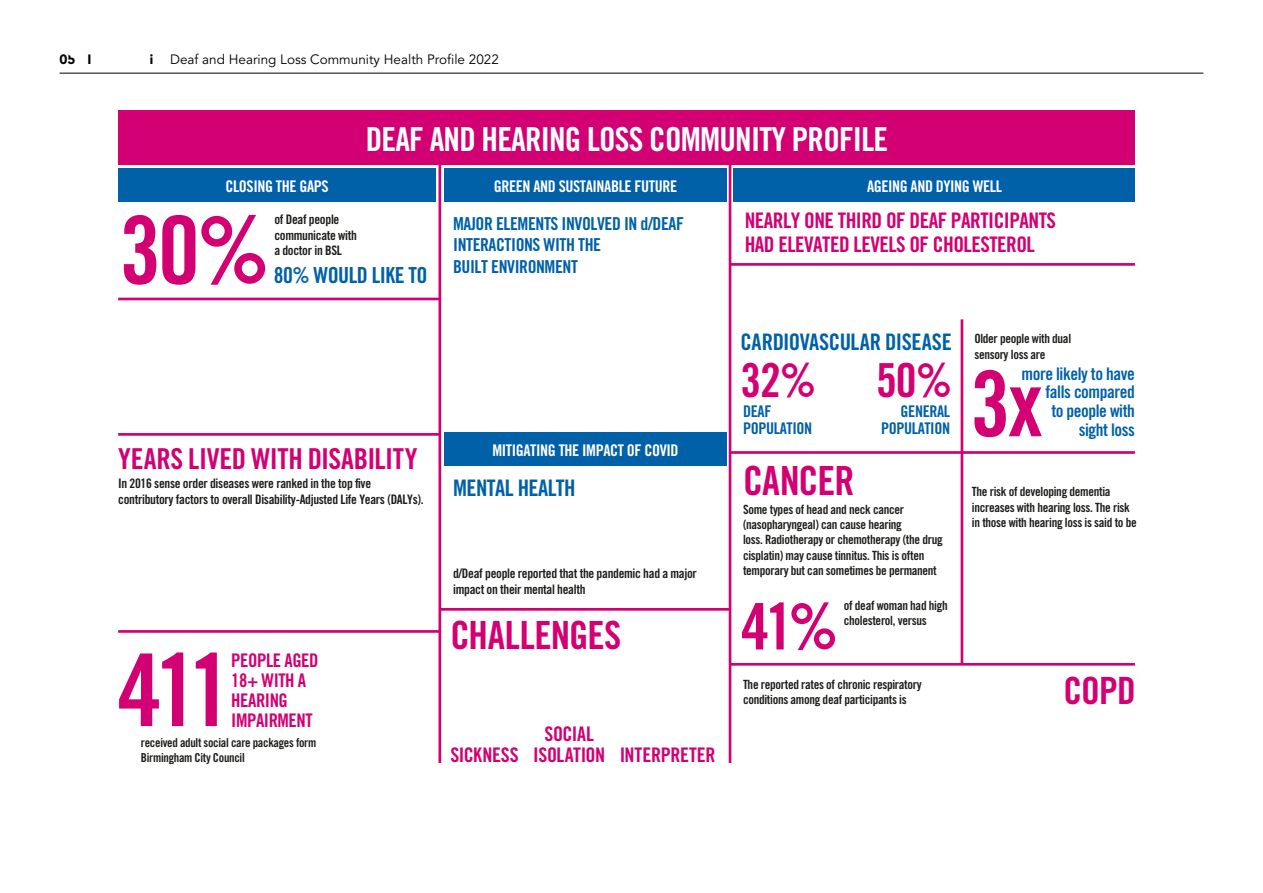
<style>
.page{position:relative;width:1263px;height:893px;background:#fff}
.page>*{position:absolute;margin:0;border:0;box-sizing:border-box;transform-origin:0 0}
.t1{font:100.5px "Trade Gothic LT Pro Bd Cn 20";color:#d20072}
.t2{font:94.05px "Trade Gothic LT Pro Bd Cn 20";color:#d20072}
.t3{font:90.75px "Trade Gothic LT Pro Bd Cn 20";color:#d20072}
.t4{font:64.35px "Trade Gothic LT Pro Bd Cn 20";color:#d20072}
.t5{font:46.95px "Trade Gothic LT Pro Bd Cn 20";color:#d20072}
.t6{font:40.2px "Trade Gothic LT Pro Bd Cn 20";letter-spacing:-.025em;color:#d20072}
.t7{font:38.85px "Trade Gothic LT Pro Bd Cn 20";letter-spacing:-.01em;color:#d20072}
.t8{font:37.5px "Trade Gothic LT Pro Bd Cn 20";color:#d20072}
.t9{font:33px "Trade Gothic LT Pro Bd Cn 20";letter-spacing:-.025em;color:#fff}
.t10{font:28.8px "Trade Gothic LT Pro Bd Cn 20";letter-spacing:-.015em;color:#d20072}
.t11{font:22.8px "Trade Gothic LT Pro Bd Cn 20";letter-spacing:-.025em;color:#0060a8}
.t12{font:22.05px "Trade Gothic LT Pro Bd Cn 20";letter-spacing:-.025em;color:#0060a8}
.t13{font:21.45px/24.2px "Trade Gothic LT Pro Bd Cn 20";letter-spacing:-.025em;color:#d20072}
.t14{font:20.1px/21.5px "Trade Gothic LT Pro Bd Cn 20";letter-spacing:-.015em;color:#d20072;text-align:center}
.t15{font:18.75px/20.1px "Trade Gothic LT Pro Bd Cn 20";letter-spacing:-.025em;color:#d20072}
.t16{font:17.85px/21.5px "Trade Gothic LT Pro Bd Cn 20";letter-spacing:-.025em;color:#0060a8}
.t17{font:17.4px/18.8px "Trade Gothic LT Pro Bd Cn 20";letter-spacing:-.025em;color:#0060a8;text-align:right}
.t18{font:16.05px "Trade Gothic LT Pro Bd Cn 20";letter-spacing:-.025em;color:#fff}
.t19{font:16.05px/17.4px "Trade Gothic LT Pro Bd Cn 20";letter-spacing:-.025em;color:#0060a8}
.t20{font:13.5px "Avenir LT Pro";color:#000}
.t21{font:13.05px/15.8px "Trade Gothic LT Pro Bd Cn 20";letter-spacing:-.025em;color:#1d1d1b}
.t22{font:12.75px/15.3px "Trade Gothic LT Pro Bd Cn 20";letter-spacing:-.025em;color:#1d1d1b}
.t23{font:12.3px/14.9px "Trade Gothic LT Pro Bd Cn 20";letter-spacing:-.025em;color:#1d1d1b}
.s1{font-weight:900}
</style>
<div class="page">
<hr style="left:60px;top:73px;width:1143px;height:1px;background:#000">
<div style="left:118px;top:111px;width:1017px;height:54px;background:#d20072"></div>
<div style="left:118px;top:169px;width:317px;height:33px;background:#0060a8"></div>
<div style="left:734px;top:169px;width:401px;height:33px;background:#0060a8"></div>
<div style="left:444px;top:169px;width:282px;height:33px;background:#0060a8"></div>
<hr style="left:438px;top:162px;width:3px;height:601px;background:#d20072">
<hr style="left:118px;top:298px;width:322px;height:2px;background:#d20072">
<div style="left:444px;top:433px;width:282px;height:33px;background:#0060a8"></div>
<hr style="left:729px;top:162px;width:2px;height:601px;background:#d20072">
<hr style="left:118px;top:433px;width:322px;height:3px;background:#d20072">
<hr style="left:118px;top:630px;width:322px;height:3px;background:#d20072">
<hr style="left:440px;top:608px;width:290px;height:3px;background:#d20072">
<hr style="left:730px;top:263px;width:405px;height:3px;background:#d20072">
<hr style="left:730px;top:451px;width:405px;height:3px;background:#d20072">
<hr style="left:730px;top:663px;width:405px;height:3px;background:#d20072">
<hr style="left:961px;top:319px;width:2px;height:345px;background:#d20072">
<p class="t20" style="left:60px;top:51px;width:441px"><span class="s1">05 Infographics</span> Deaf and Hearing Loss Community Health Profile 2022</p>
<h3 class="t9" style="left:366px;top:120px;width:524px">DEAF AND HEARING LOSS COMMUNITY PROFILE</h3>
<p class="t18" style="left:225px;top:177px;width:105px">CLOSING THE GAPS</p>
<p class="t18" style="left:494px;top:177px;width:185px">GREEN AND SUSTAINABLE FUTURE</p>
<p class="t18" style="left:867px;top:177px;width:136px">AGEING AND DYING WELL</p>
<h2 class="t2" style="left:120px;top:193px;width:152px">30%</h2>
<p class="t21" style="left:274px;top:212px;width:84px">of Deaf people communicate with a doctor in BSL</p>
<h3 class="t12" style="left:274px;top:262px;width:155px">80% WOULD LIKE TO</h3>
<h3 class="t10" style="left:118px;top:441px;width:301px">YEARS LIVED WITH DISABILITY</h3>
<p class="t21" style="left:118px;top:475px;width:307px">In 2016 sense order diseases were ranked in the top five contributory factors to overall Disability-Adjusted Life Years (DALYs).</p>
<h1 class="t1" style="left:117px;top:629px;width:116px">411</h1>
<h3 class="t15" style="left:231px;top:650px;width:89px">PEOPLE AGED<br>18+ WITH A<br>HEARING<br>IMPAIRMENT</h3>
<p class="t23" style="left:141px;top:735px;width:177px">received adult social care packages form<br>Birmingham City Council</p>
<h3 class="t16" style="left:453px;top:212px;width:232px">MAJOR ELEMENTS INVOLVED IN d/DEAF<br>INTERACTIONS WITH THE<br>BUILT ENVIRONMENT</h3>
<h3 class="t13" style="left:745px;top:208px;width:313px">NEARLY ONE THIRD OF DEAF PARTICIPANTS<br>HAD ELEVATED LEVELS OF CHOLESTEROL</h3>
<p class="t18" style="left:492px;top:441px;width:188px">MITIGATING THE IMPACT OF COVID</p>
<h3 class="t11" style="left:453px;top:474px;width:124px">MENTAL HEALTH</h3>
<p class="t21" style="left:453px;top:566px;width:245px">d/Deaf people reported that the pandemic had a major impact on their mental health</p>
<h3 class="t7" style="left:450px;top:612px;width:173px">CHALLENGES</h3>
<h3 class="t14" style="left:533px;top:723px;width:74px">SOCIAL<br>ISOLATION</h3>
<h3 class="t14" style="left:450px;top:744px;width:70px">SICKNESS</h3>
<h3 class="t14" style="left:620px;top:744px;width:97px">INTERPRETER</h3>
<h3 class="t11" style="left:741px;top:328px;width:213px">CARDIOVASCULAR DISEASE</h3>
<h3 class="t5" style="left:740px;top:351px;width:77px">32%</h3>
<h3 class="t5" style="left:876px;top:351px;width:78px">50%</h3>
<p class="t19" style="left:743px;top:402px;width:70px">DEAF<br>POPULATION</p>
<p class="t19" style="left:881px;top:402px;width:70px;text-align:right">GENERAL<br>POPULATION</p>
<h3 class="t6" style="left:743px;top:456px;width:113px">CANCER</h3>
<p class="t22" style="left:743px;top:501px;width:201px">Some types of head and neck cancer (nasopharyngeal) can cause hearing<br>loss. Radiotherapy or chemotherapy (the drug cisplatin) may cause tinnitus. This is often temporary but can sometimes be permanent</p>
<h3 class="t4" style="left:741px;top:587px;width:99px">41%</h3>
<p class="t22" style="left:844px;top:597px;width:105px">of deaf woman had high cholesterol, versus</p>
<p class="t22" style="left:743px;top:676px;width:180px">The reported rates of chronic respiratory conditions among deaf participants is</p>
<p class="t22" style="left:974px;top:331px;width:98px">Older people with dual sensory loss are</p>
<h3 class="t17" style="left:1021px;top:364px;width:115px">more likely to have falls compared<br>to people with sight loss</h3>
<h3 class="t3" style="left:970px;top:349px;width:74px">3x</h3>
<p class="t22" style="left:972px;top:484px;width:166px">The risk of developing dementia increases with hearing loss. The risk in those with hearing loss is said to be</p>
<h3 class="t8" style="left:1063px;top:668px;width:74px">COPD</h3>
</div>
